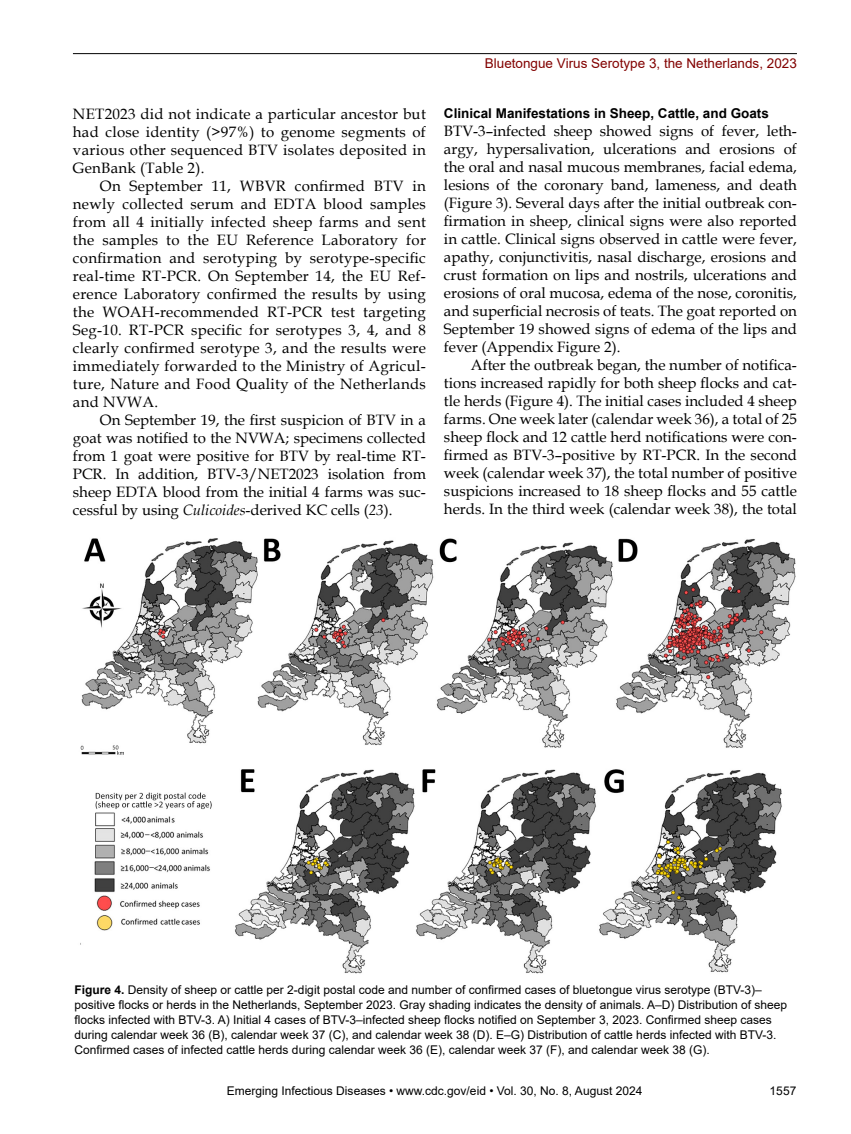
<style>
.page{position:relative;width:851px;height:1134px;background:#fff}
.page>*{position:absolute;margin:0;border:0;box-sizing:border-box;transform-origin:0 0}
.t1{font:15px/18px "Book Antiqua";color:#000;text-align:justify}
.t2{font:700 13.5px "Arial";color:#000}
.t3{font:13.5px "Arial";color:#820200}
.t4{font:12px/15px "Arial";color:#000}
.s1{font-style:italic}
.s2{font-weight:700}
</style>
<div class="page">
<hr style="left:73px;top:53px;width:723px;height:1px;background:#000">
<img style="left:80px;top:538px;width:716px;height:436px">
<p class="t1" style="left:73px;top:104px;width:354px">NET2023 did not indicate a particular ancestor but had close identity (&gt;97%) to genome segments of various other sequenced BTV isolates deposited in GenBank (Table 2).</p>
<p class="t1" style="left:73px;top:176px;width:354px;text-indent:27px">On September 11, WBVR confirmed BTV in newly collected serum and EDTA blood samples from all 4 initially infected sheep farms and sent the samples to the EU Reference Laboratory for confirmation and serotyping by serotype-specific real-time RT-PCR. On September 14, the EU Ref&shy;erence Laboratory confirmed the results by using the WOAH-recommended RT-PCR test targeting Seg-10. RT-PCR specific for serotypes 3, 4, and 8 clearly confirmed serotype 3, and the results were immediately forwarded to the Ministry of Agricul&shy;ture, Nature and Food Quality of the Netherlands and NVWA.</p>
<p class="t1" style="left:73px;top:410px;width:354px;text-indent:27px">On September 19, the first suspicion of BTV in a goat was notified to the NVWA; specimens collected from 1 goat were positive for BTV by real-time RT-PCR. In addition, BTV-3/NET2023 isolation from sheep EDTA blood from the initial 4 farms was suc&shy;cessful by using <span class="s1">Culicoides</span>-derived KC cells (<span class="s1">23</span>).</p>
<p class="t3" style="left:485px;top:54px;width:313px">Bluetongue Virus Serotype 3, the Netherlands, 2023</p>
<p class="t2" style="left:444px;top:104px;width:326px">Clinical Manifestations in Sheep, Cattle, and Goats</p>
<p class="t1" style="left:444px;top:121px;width:354px">BTV-3–infected sheep showed signs of fever, leth&shy;argy, hypersalivation, ulcerations and erosions of the oral and nasal mucous membranes, facial edema, lesions of the coronary band, lameness, and death (Figure 3). Several days after the initial outbreak con&shy;firmation in sheep, clinical signs were also reported in cattle. Clinical signs observed in cattle were fever, apathy, conjunctivitis, nasal discharge, erosions and crust formation on lips and nostrils, ulcerations and erosions of oral mucosa, edema of the nose, coronitis, and superficial necrosis of teats. The goat reported on September 19 showed signs of edema of the lips and fever (Appendix Figure 2).</p>
<p class="t1" style="left:444px;top:355px;width:354px;text-indent:27px">After the outbreak began, the number of notifica&shy;tions increased rapidly for both sheep flocks and cat&shy;tle herds (Figure 4). The initial cases included 4 sheep farms. One week later (calendar week 36), a total of 25 sheep flock and 12 cattle herd notifications were con&shy;firmed as BTV-3–positive by RT-PCR. In the second week (calendar week 37), the total number of positive suspicions increased to 18 sheep flocks and 55 cattle herds. In the third week (calendar week 38), the total</p>
<p class="t4" style="left:74px;top:982px;width:714px"><span class="s2">Figure 4.</span> Density of sheep or cattle per 2-digit postal code and number of confirmed cases of bluetongue virus serotype (BTV-3)– positive flocks or herds in the Netherlands, September 2023. Gray shading indicates the density of animals. A–D) Distribution of sheep flocks infected with BTV-3. A) Initial 4 cases of BTV-3–infected sheep flocks notified on September 3, 2023. Confirmed sheep cases during calendar week 36 (B), calendar week 37 (C), and calendar week 38 (D). E–G) Distribution of cattle herds infected with BTV-3.<br>Confirmed cases of infected cattle herds during calendar week 36 (E), calendar week 37 (F), and calendar week 38 (G).</p>
<p class="t4" style="left:227px;top:1084px;width:417px">Emerging Infectious Diseases • www.cdc.gov/eid • Vol. 30, No. 8, August 2024</p>
<p class="t4" style="left:769px;top:1084px;width:28px">1557</p>
</div>
